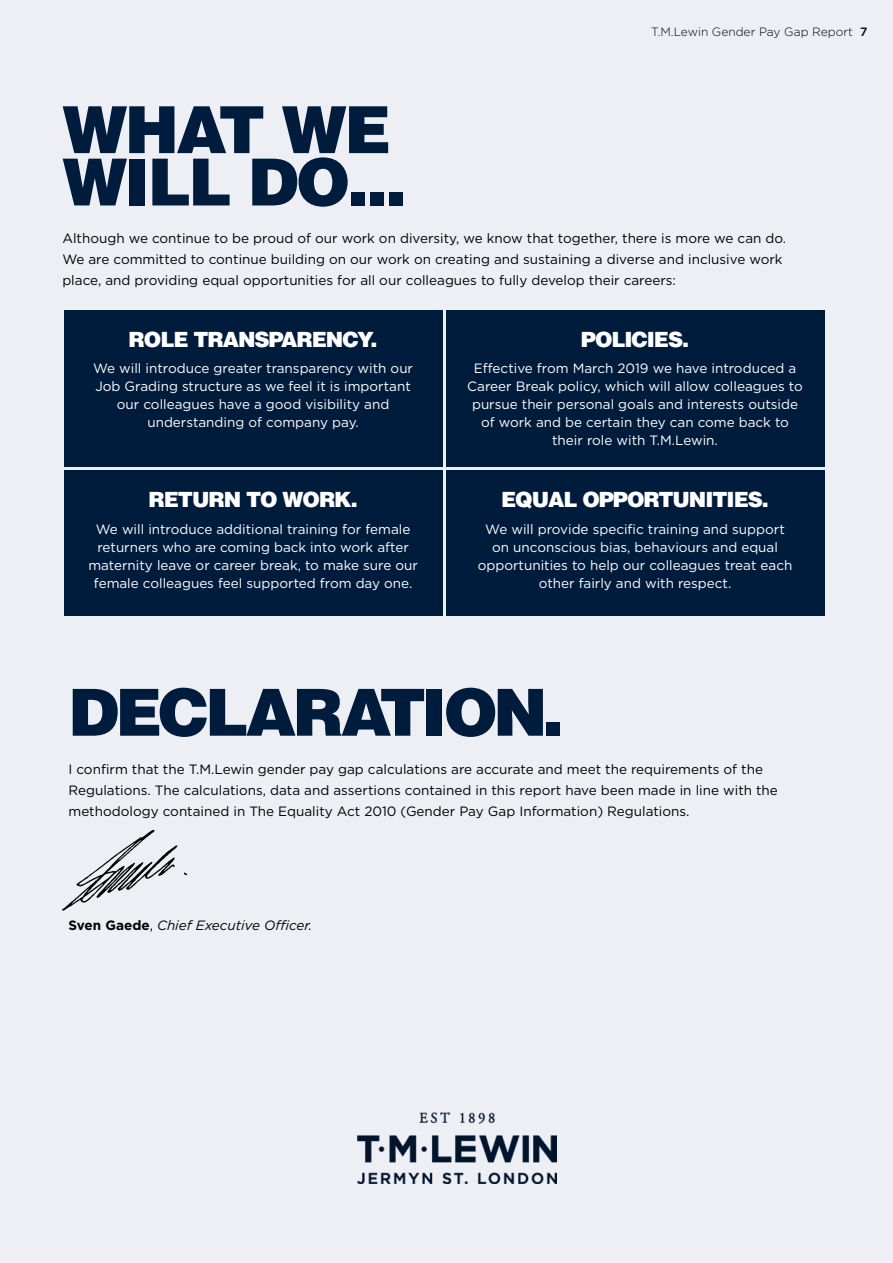
<style>
.page{position:relative;width:893px;height:1263px;background:#eeeff4}
.page>*{position:absolute;margin:0;border:0;box-sizing:border-box;transform-origin:0 0}
.t1{font:900 64.95px/52.3px "Helvetica";letter-spacing:-.045em;color:#001c3c}
.t2{font:900 21px "Helvetica";letter-spacing:-.05em;color:#fff}
.t3{font:13.5px/18px "Gotham";color:#fff;text-align:center}
.t4{font:13.5px/21px "Gotham";color:#000}
.t5{font:italic 13.5px "Gotham";color:#000}
.t6{font:300 12px "Gotham";color:#000}
.s1{font-weight:500}
.s2{font-weight:700;font-style:normal}
.s3{font-style:normal}
</style>
<div class="page">
<div style="left:446px;top:471px;width:378px;height:145px;background:#001c3c"></div>
<div style="left:64px;top:471px;width:378px;height:145px;background:#001c3c"></div>
<div style="left:446px;top:310px;width:378px;height:157px;background:#001c3c"></div>
<div style="left:64px;top:310px;width:378px;height:157px;background:#001c3c"></div>
<img style="left:357px;top:1112px;width:199px;height:71px">
<img style="left:63px;top:830px;width:124px;height:80px">
<p class="t6" style="left:651px;top:24px;width:218px">T.M.Lewin Gender Pay Gap Report <span class="s1">7</span></p>
<h1 class="t1" style="left:62px;top:102px;width:346px">WHAT WE<br>WILL DO...</h1>
<p class="t4" style="left:62px;top:228px;width:725px">Although we continue to be proud of our work on diversity, we know that together, there is more we can do.<br>We are committed to continue building on our work on creating and sustaining a diverse and inclusive work place, and providing equal opportunities for all our colleagues to fully develop their careers:</p>
<h2 class="t2" style="left:129px;top:326px;width:250px">ROLE TRANSPARENCY.</h2>
<p class="t3" style="left:93px;top:359px;width:321px">We will introduce greater transparency with our Job Grading structure as we feel it is important our colleagues have a good visibility and understanding of company pay.</p>
<h2 class="t2" style="left:148px;top:486px;width:211px">RETURN TO WORK.</h2>
<p class="t3" style="left:88px;top:520px;width:331px">We will introduce additional training for female returners who are coming back into work after maternity leave or career break, to make sure our female colleagues feel supported from day one.</p>
<h2 class="t2" style="left:581px;top:326px;width:110px">POLICIES.</h2>
<p class="t3" style="left:467px;top:359px;width:337px">Effective from March 2019 we have introduced a Career Break policy, which will allow colleagues to pursue their personal goals and interests outside of work and be certain they can come back to their role with T.M.Lewin.</p>
<h2 class="t2" style="left:501px;top:486px;width:269px">EQUAL OPPORTUNITIES.</h2>
<p class="t3" style="left:478px;top:520px;width:316px">We will provide specific training and support on unconscious bias, behaviours and equal opportunities to help our colleagues treat each other fairly and with respect.</p>
<h1 class="t1" style="left:68px;top:684px;width:497px">DECLARATION.</h1>
<p class="t4" style="left:68px;top:758px;width:711px">I confirm that the T.M.Lewin gender pay gap calculations are accurate and meet the requirements of the<br>Regulations. The calculations, data and assertions contained in this report have been made in line with the methodology contained in The Equality Act 2010 (Gender Pay Gap Information) Regulations.</p>
<p class="t5" style="left:68px;top:916px;width:245px"><span class="s2">Sven Gaede</span><span class="s3">,</span> Chief Executive Officer.</p>
</div>
